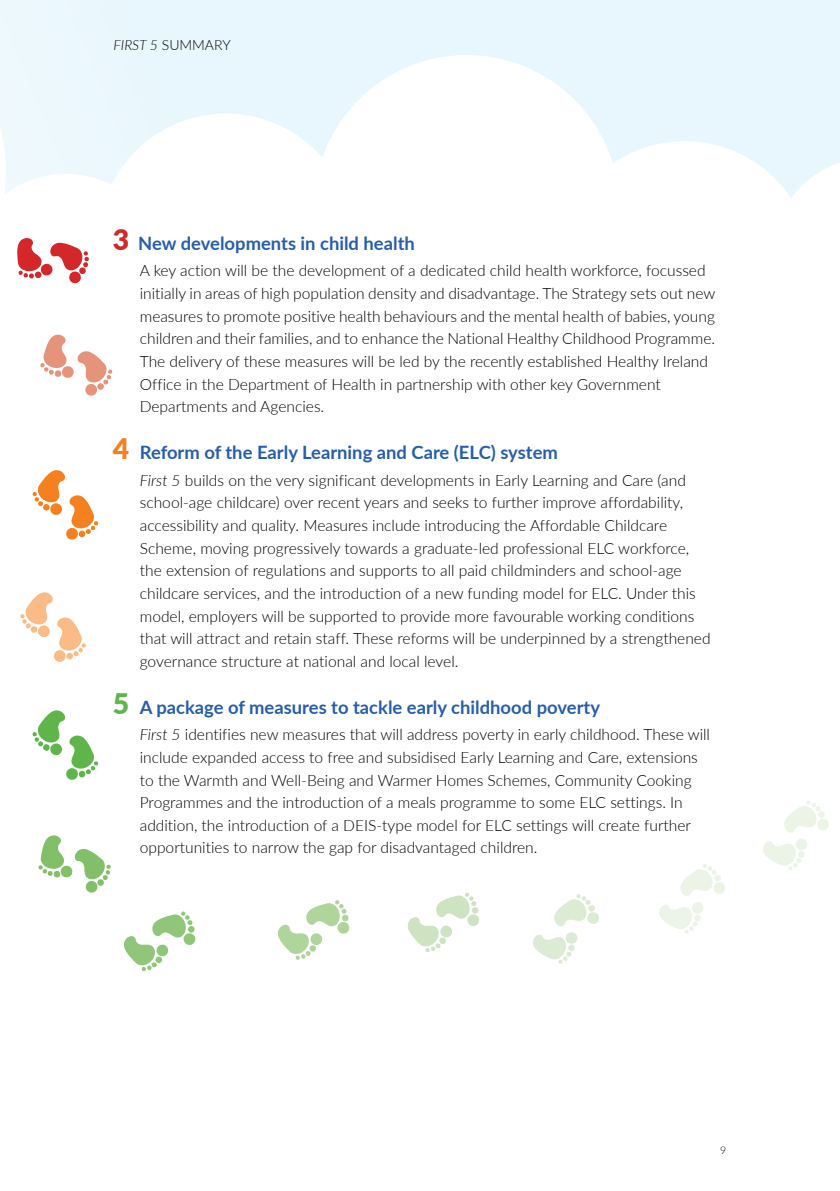
<style>
.page{position:relative;width:840px;height:1191px;background:#fff}
.page>*{position:absolute;margin:0;border:0;box-sizing:border-box;transform-origin:0 0}
.First_5_Headings{font:700 18.4px "Lato";color:#265eac}
.Copy_Body{font:300 15.6px/22.6px "Lato";color:#000}
.t1{font:300 14px "Lato";color:#000}
.t2{font:300 10.6px "Lato";color:#000}
.s1{font-style:italic}
.s2{font-weight:900;font-size:28.4px;color:#d3272a}
.s3{font-weight:900;font-size:28.4px;color:#f58020}
.s4{font-weight:900;font-size:28.4px;color:#5eb549}
</style>
<div class="page">
<svg style="left:0;top:0;width:839px;height:157px"></svg>
<svg style="left:0;top:17px;width:280px;height:177px;fill:#ecf8fd"></svg>
<svg style="left:559px;top:58px;width:280px;height:140px;fill:#e8f7fd"></svg>
<svg style="left:17px;top:238px;width:72px;height:46px"></svg>
<svg style="left:40px;top:334px;width:72px;height:62px"></svg>
<svg style="left:32px;top:470px;width:66px;height:70px"></svg>
<svg style="left:20px;top:592px;width:66px;height:70px"></svg>
<svg style="left:32px;top:710px;width:66px;height:70px"></svg>
<svg style="left:38px;top:835px;width:73px;height:58px"></svg>
<svg style="left:124px;top:911px;width:72px;height:60px"></svg>
<svg style="left:277px;top:900px;width:73px;height:60px"></svg>
<svg style="left:407px;top:892px;width:72px;height:60px"></svg>
<svg style="left:533px;top:894px;width:66px;height:70px"></svg>
<svg style="left:659px;top:864px;width:66px;height:70px"></svg>
<svg style="left:763px;top:801px;width:66px;height:69px"></svg>
<p class="t1" style="left:113px;top:35px;width:119px"><span class="s1">FIRST 5</span> SUMMARY</p>
<p class="First_5_Headings" style="left:113px;top:229px;width:303px"><span class="s2">3</span> New developments in child health</p>
<p class="Copy_Body" style="left:140px;top:259px;width:576px">A key action will be the development of a dedicated child health workforce, focussed initially in areas of high population density and disadvantage. The Strategy sets out new measures to promote positive health behaviours and the mental health of babies, young children and their families, and to enhance the National Healthy Childhood Programme.<br>The delivery of these measures will be led by the recently established Healthy Ireland Office in the Department of Health in partnership with other key Government Departments and Agencies.</p>
<p class="First_5_Headings" style="left:113px;top:439px;width:446px"><span class="s3">4</span> Reform of the Early Learning and Care (ELC) system</p>
<p class="Copy_Body" style="left:140px;top:468px;width:572px"><span class="s1">First 5</span> builds on the very significant developments in Early Learning and Care (and school-age childcare) over recent years and seeks to further improve affordability, accessibility and quality. Measures include introducing the Affordable Childcare Scheme, moving progressively towards a graduate-led professional ELC workforce, the extension of regulations and supports to all paid childminders and school-age childcare services, and the introduction of a new funding model for ELC. Under this model, employers will be supported to provide more favourable working conditions that will attract and retain staff. These reforms will be underpinned by a strengthened governance structure at national and local level.</p>
<p class="First_5_Headings" style="left:113px;top:693px;width:488px"><span class="s4">5</span> A package of measures to tackle early childhood poverty</p>
<p class="Copy_Body" style="left:140px;top:722px;width:571px"><span class="s1">First 5</span> identifies new measures that will address poverty in early childhood. These will include expanded access to free and subsidised Early Learning and Care, extensions to the Warmth and Well-Being and Warmer Homes Schemes, Community Cooking Programmes and the introduction of a meals programme to some ELC settings. In addition, the introduction of a DEIS-type model for ELC settings will create further opportunities to narrow the gap for disadvantaged children.</p>
<p class="t2" style="left:720px;top:1143px;width:8px">9</p>
</div>
